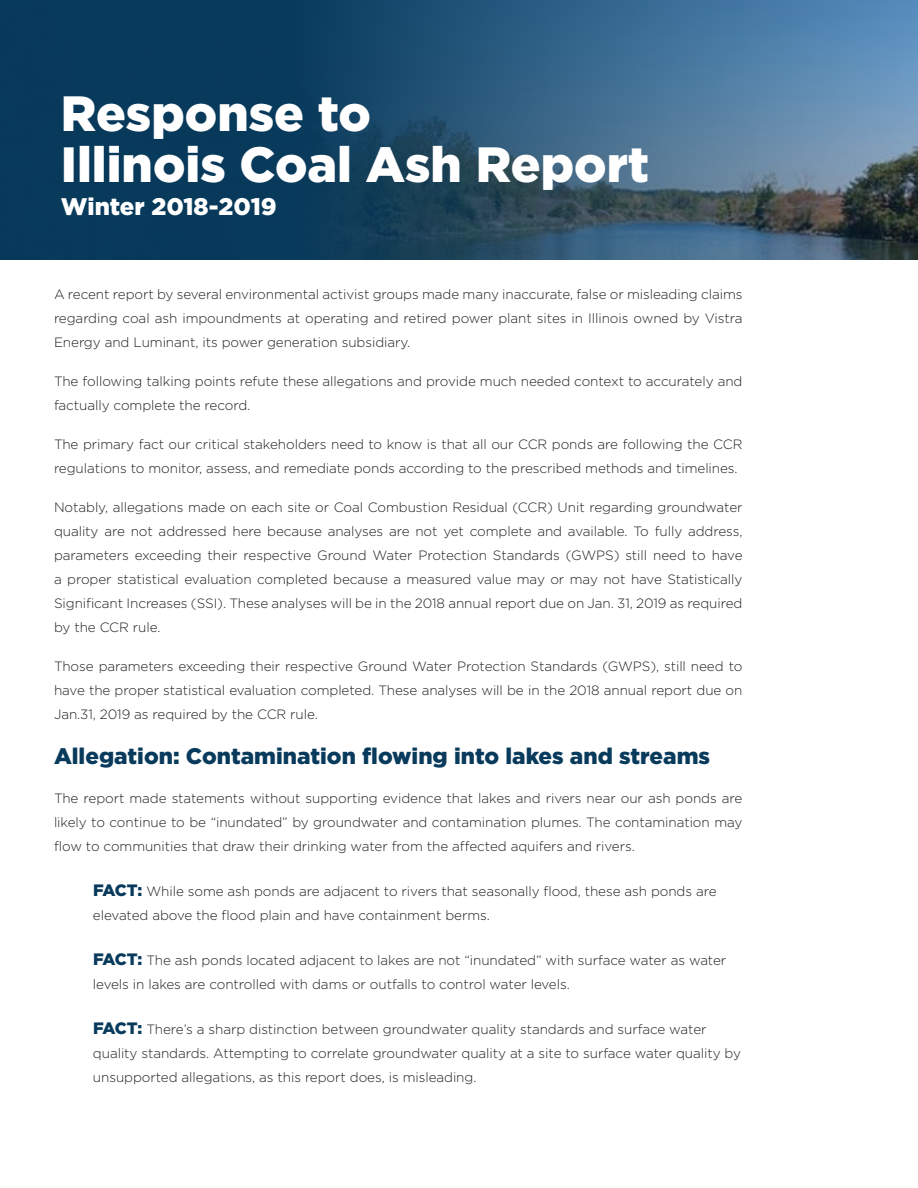
<style>
.page{position:relative;width:918px;height:1188px;background:#fff}
.page>*{position:absolute;margin:0;border:0;box-sizing:border-box;transform-origin:0 0}
.t1{font:900 49.5px/51px "Gotham";color:#fff}
.t2{font:900 24px "Gotham";color:#fff}
.t3{font:900 22.5px "Gotham";color:#083a5c}
.t4{font:300 13.5px/24px "Gotham";letter-spacing:-.005em;color:#231f20}
.s1{font-weight:900;font-size:16.5px;color:#083a5c}
</style>
<div class="page">
<img style="left:0;top:0;width:918px;height:260px">
<h1 class="t1" style="left:61px;top:87px;width:590px">Response to<br>Illinois Coal Ash Report</h1>
<h2 class="t2" style="left:61px;top:193px;width:217px">Winter 2018-2019</h2>
<p class="t4" style="left:54px;top:282px;width:690px;text-align:justify">A recent report by several environmental activist groups made many inaccurate, false or misleading claims regarding coal ash impoundments at operating and retired power plant sites in Illinois owned by Vistra Energy and Luminant, its power generation subsidiary.</p>
<p class="t4" style="left:54px;top:369px;width:690px">The following talking points refute these allegations and provide much needed context to accurately and factually complete the record.</p>
<p class="t4" style="left:54px;top:432px;width:690px">The primary fact our critical stakeholders need to know is that all our CCR ponds are following the CCR regulations to monitor, assess, and remediate ponds according to the prescribed methods and timelines.</p>
<p class="t4" style="left:54px;top:495px;width:690px;text-align:justify">Notably, allegations made on each site or Coal Combustion Residual (CCR) Unit regarding groundwater quality are not addressed here because analyses are not yet complete and available. To fully address, parameters exceeding their respective Ground Water Protection Standards (GWPS) still need to have a proper statistical evaluation completed because a measured value may or may not have Statistically Significant Increases (SSI). These analyses will be in the 2018 annual report due on Jan. 31, 2019 as required by the CCR rule.</p>
<p class="t4" style="left:54px;top:654px;width:690px;text-align:justify">Those parameters exceeding their respective Ground Water Protection Standards (GWPS), still need to have the proper statistical evaluation completed. These analyses will be in the 2018 annual report due on Jan.31, 2019 as required by the CCR rule.</p>
<h3 class="t3" style="left:54px;top:743px;width:658px">Allegation: Contamination flowing into lakes and streams</h3>
<p class="t4" style="left:54px;top:786px;width:690px;text-align:justify">The report made statements without supporting evidence that lakes and rivers near our ash ponds are likely to continue to be “inundated” by groundwater and contamination plumes. The contamination may flow to communities that draw their drinking water from the affected aquifers and rivers.</p>
<p class="t4" style="left:93px;top:879px;width:625px"><span class="s1">FACT:</span> While some ash ponds are adjacent to rivers that seasonally flood, these ash ponds are elevated above the flood plain and have containment berms.</p>
<p class="t4" style="left:93px;top:948px;width:635px"><span class="s1">FACT:</span> The ash ponds located adjacent to lakes are not “inundated” with surface water as water levels in lakes are controlled with dams or outfalls to control water levels.</p>
<p class="t4" style="left:93px;top:1017px;width:649px"><span class="s1">FACT:</span> There’s a sharp distinction between groundwater quality standards and surface water quality standards. Attempting to correlate groundwater quality at a site to surface water quality by unsupported allegations, as this report does, is misleading.</p>
</div>
